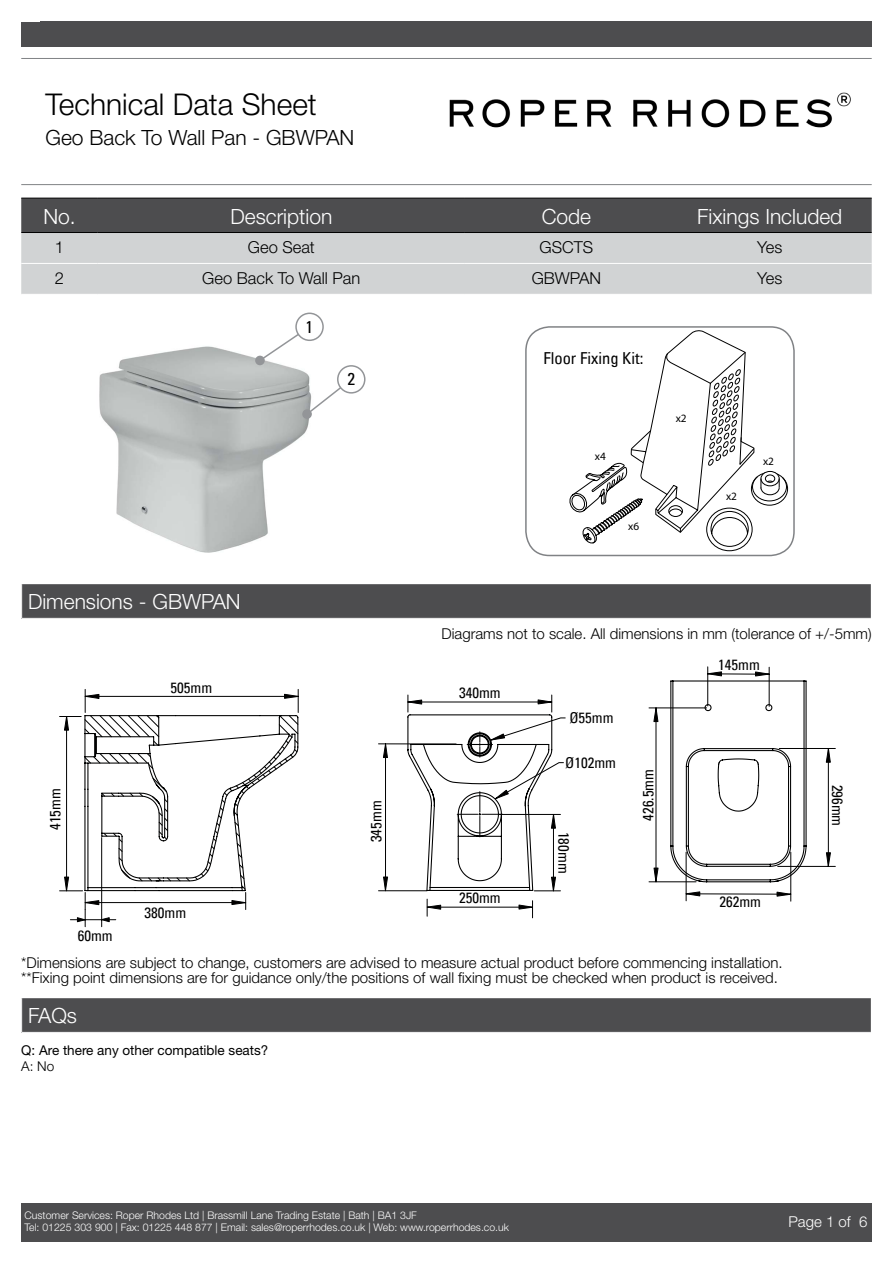
<style>
.page{position:relative;width:893px;height:1263px;background:#fff}
.page>*{position:absolute;margin:0;border:0;box-sizing:border-box;transform-origin:0 0}
.t1{font:300 30px "Helvetica Neue LT Std";color:#000}
.t2{font:300 21px "Helvetica Neue LT Std";color:#fff}
.t3{font:300 21px "Helvetica Neue LT Std";color:#000}
.t4{font:condensed 17.25px "Univers LT";color:#000}
.t5{font:300 16.5px "Helvetica Neue LT Std";color:#000}
.t6{font:condensed 16.5px "Univers LT";color:#000}
.t7{font:300 15px/15px "Helvetica Neue LT Std";color:#000}
.t8{font:condensed 15px "Univers LT";color:#000}
.t9{font:300 15px "Helvetica Neue LT Std";color:#fff}
.t10{font:13.5px "Helvetica Neue LT Std";color:#000}
.t11{font:300 13.5px "Helvetica Neue LT Std";color:#000}
.t12{font:11.25px "Myriad Pro";color:#000}
.t13{font:300 10.5px/12.6px "Helvetica Neue LT Std";color:#fff}
</style>
<div class="page">
<img style="left:449px;top:92px;width:402px;height:36px">
<div style="left:21px;top:1203px;width:851px;height:39px;background:#4d4d4f"></div>
<hr style="left:21px;top:58px;width:851px;height:1px;background:#808285">
<hr style="left:21px;top:184px;width:851px;height:1px;background:#808285">
<div style="left:21px;top:21px;width:851px;height:26px;background:#4d4d4f"></div>
<div style="left:21px;top:199px;width:851px;height:33px;background:#4d4d4f"></div>
<div style="left:21px;top:233px;width:851px;height:61px;background:#d1d3d4"></div>
<hr style="left:21px;top:263px;width:77px;height:1px;background:#fff">
<hr style="left:98px;top:263px;width:367px;height:1px;background:#fff">
<hr style="left:465px;top:263px;width:203px;height:1px;background:#fff">
<hr style="left:668px;top:263px;width:204px;height:1px;background:#fff">
<hr style="left:21px;top:198px;width:77px;height:1px;background:#000">
<hr style="left:98px;top:198px;width:367px;height:1px;background:#000">
<hr style="left:465px;top:198px;width:203px;height:1px;background:#000">
<hr style="left:668px;top:198px;width:204px;height:1px;background:#000">
<hr style="left:21px;top:232px;width:77px;height:1px;background:#000">
<hr style="left:98px;top:232px;width:367px;height:1px;background:#000">
<hr style="left:465px;top:232px;width:203px;height:1px;background:#000">
<hr style="left:668px;top:232px;width:204px;height:1px;background:#000">
<div style="left:22px;top:584px;width:849px;height:34px;background:#4d4d4f"></div>
<div style="left:22px;top:998px;width:849px;height:34px;background:#4d4d4f"></div>
<img style="left:99px;top:333px;width:246px;height:220px">
<svg style="left:255px;top:356px;width:10px;height:9px"></svg>
<div style="left:302px;top:409px;width:10px;height:10px;background:#939598;border-radius:50%"></div>
<svg style="left:258px;top:333px;width:54px;height:30px"></svg>
<div style="left:296px;top:313px;width:27px;height:27px;background:#fff;border-radius:50%"></div>
<div style="left:295px;top:313px;width:29px;height:28px;border:2px solid #939598;border-radius:50%"></div>
<svg style="left:305px;top:377px;width:40px;height:39px"></svg>
<div style="left:338px;top:366px;width:27px;height:27px;background:#fff;border-radius:50%"></div>
<div style="left:337px;top:365px;width:28px;height:29px;border:2px solid #939598;border-radius:50%"></div>
<hr style="left:707px;top:667px;width:1px;height:39px;background:#000101">
<hr style="left:769px;top:667px;width:1px;height:39px;background:#000101">
<hr style="left:708px;top:673px;width:61px;height:2px;background:#000101">
<svg style="left:755px;top:671px;width:15px;height:6px"></svg>
<svg style="left:707px;top:671px;width:15px;height:6px"></svg>
<hr style="left:779px;top:748px;width:56px;height:1px;background:#000101">
<hr style="left:778px;top:866px;width:57px;height:1px;background:#000101">
<hr style="left:828px;top:748px;width:1px;height:118px;background:#000101">
<svg style="left:825px;top:852px;width:6px;height:15px"></svg>
<svg style="left:825px;top:749px;width:6px;height:14px"></svg>
<svg style="left:85px;top:680px;width:722px;height:248px"></svg>
<svg style="left:407px;top:695px;width:159px;height:196px"></svg>
<hr style="left:649px;top:881px;width:47px;height:1px;background:#000101">
<hr style="left:649px;top:707px;width:58px;height:1px;background:#000101">
<hr style="left:656px;top:708px;width:1px;height:174px;background:#000101">
<svg style="left:653px;top:707px;width:6px;height:15px"></svg>
<svg style="left:653px;top:867px;width:6px;height:15px"></svg>
<svg style="left:60px;top:689px;width:239px;height:238px"></svg>
<hr style="left:435px;top:907px;width:95px;height:1px;background:#000101">
<svg style="left:518px;top:901px;width:15px;height:17px"></svg>
<svg style="left:426px;top:899px;width:15px;height:17px"></svg>
<div style="left:751px;top:472px;width:37px;height:34px;border:1px solid #000;border-radius:50%"></div>
<svg style="left:569px;top:330px;width:218px;height:217px"></svg>
<div style="left:525px;top:326px;width:270px;height:230px;border:2px solid #808285;border-radius:24px"></div>
<h1 class="t1" style="left:46px;top:86px;width:273px">Technical Data Sheet</h1>
<h2 class="t3" style="left:45px;top:125px;width:310px">Geo Back To Wall Pan - GBWPAN</h2>
<h2 class="t2" style="left:43px;top:204px;width:34px">No.</h2>
<h2 class="t2" style="left:230px;top:204px;width:103px">Description</h2>
<h2 class="t2" style="left:542px;top:204px;width:51px">Code</h2>
<h2 class="t2" style="left:697px;top:204px;width:147px">Fixings Included</h2>
<p class="t5" style="left:55px;top:237px;width:11px">1</p>
<p class="t5" style="left:248px;top:237px;width:68px">Geo Seat</p>
<p class="t5" style="left:539px;top:237px;width:55px">GSCTS</p>
<p class="t5" style="left:757px;top:237px;width:27px">Yes</p>
<p class="t5" style="left:55px;top:268px;width:11px">2</p>
<p class="t5" style="left:202px;top:268px;width:160px">Geo Back To Wall Pan</p>
<p class="t5" style="left:532px;top:268px;width:71px">GBWPAN</p>
<p class="t5" style="left:757px;top:268px;width:27px">Yes</p>
<h2 class="t2" style="left:28px;top:588px;width:214px">Dimensions - GBWPAN</h2>
<p class="t8" style="left:171px;top:678px;width:43px">505mm</p>
<p class="t8" style="left:46px;top:830px;width:43px;rotate:-90deg">415mm</p>
<p class="t8" style="left:78px;top:926px;width:36px">60mm</p>
<p class="t8" style="left:145px;top:903px;width:43px">380mm</p>
<p class="t4" style="left:306px;top:316px;width:9px">1</p>
<p class="t4" style="left:347px;top:368px;width:9px">2</p>
<p class="t8" style="left:367px;top:842px;width:43px;rotate:-90deg">345mm</p>
<p class="t6" style="left:543px;top:348px;width:101px">Floor Fixing Kit:</p>
<p class="t12" style="left:595px;top:449px;width:12px">x4</p>
<p class="t12" style="left:628px;top:520px;width:12px">x6</p>
<p class="t12" style="left:676px;top:411px;width:12px">x2</p>
<p class="t12" style="left:726px;top:490px;width:12px">x2</p>
<p class="t12" style="left:763px;top:454px;width:12px">x2</p>
<p class="t7" style="left:441px;top:625px;width:432px">Diagrams not to scale. All dimensions in mm (tolerance of +/-5mm)</p>
<p class="t8" style="left:459px;top:683px;width:43px">340mm</p>
<p class="t8" style="left:459px;top:888px;width:43px">250mm</p>
<p class="t8" style="left:569px;top:708px;width:46px">Ø55mm</p>
<p class="t8" style="left:565px;top:753px;width:52px">Ø102mm</p>
<p class="t8" style="left:573px;top:832px;width:43px;rotate:90deg">180mm</p>
<p class="t8" style="left:639px;top:821px;width:53px;rotate:-90deg">426.5mm</p>
<p class="t8" style="left:718px;top:655px;width:43px">145mm</p>
<p class="t8" style="left:719px;top:892px;width:43px">262mm</p>
<p class="t8" style="left:847px;top:785px;width:43px;rotate:90deg">296mm</p>
<p class="t7" style="left:21px;top:954px;width:763px">*Dimensions are subject to change, customers are advised to measure actual product before commencing installation. **Fixing point dimensions are for guidance only/the positions of wall fixing must be checked when product is received.</p>
<h2 class="t2" style="left:28px;top:1002px;width:51px">FAQs</h2>
<p class="t10" style="left:21px;top:1042px;width:249px">Q: Are there any other compatible seats?</p>
<p class="t11" style="left:21px;top:1058px;width:35px">A: No</p>
<p class="t13" style="left:25px;top:1208px;width:486px">Customer Services: Roper Rhodes Ltd | Brassmill Lane Trading Estate | Bath | BA1 3JF<br>Tel: 01225 303 900 | Fax: 01225 448 877 | Email: sales@roperrhodes.co.uk | Web: www.roperrhodes.co.uk</p>
<p class="t9" style="left:788px;top:1212px;width:80px">Page 1 of 6</p>
</div>
